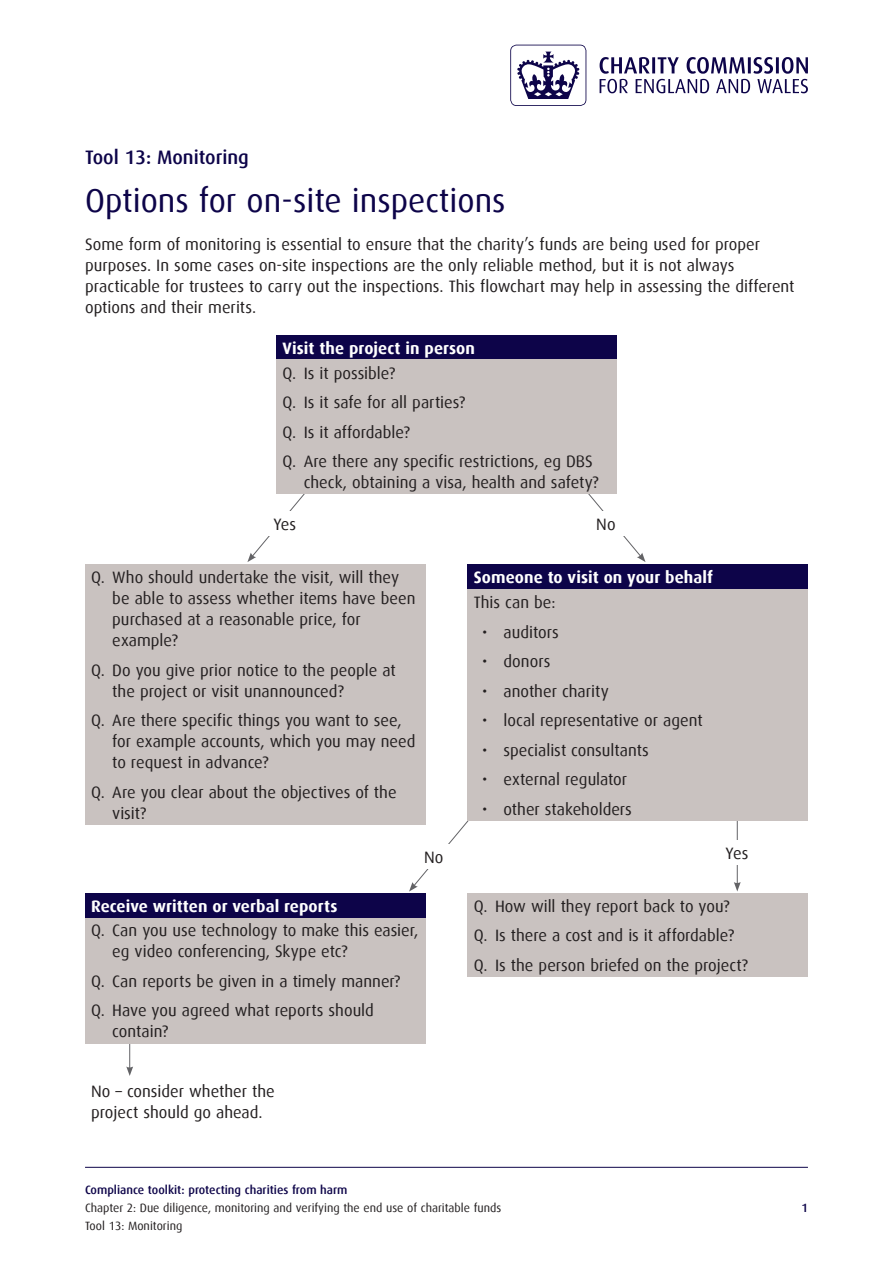
<style>
.page{position:relative;width:893px;height:1263px;background:#fff}
.page>*{position:absolute;margin:0;border:0;box-sizing:border-box;transform-origin:0 0}
.t1{font:33px "Dax";color:#0d0449}
.t2{font:500 19.5px "Dax";color:#0d0449}
.t3{font:16.5px/21px "Dax";color:#231f20}
.t4{font:700 16.5px "Dax";letter-spacing:.005em;color:#fff}
.t5{font:12px/18px "Dax";color:#231f20}
.t6{font:500 12px "Dax";color:#0d0449}
</style>
<div class="page">
<hr style="left:85px;top:1167px;width:723px;height:1px;background:#0d0449">
<svg style="left:510px;top:45px;width:76px;height:61px"></svg>
<svg style="left:600px;top:57px;width:208px;height:36px"></svg>
<hr style="left:129px;top:1039px;width:1px;height:30px;background:#636366">
<svg style="left:126px;top:1066px;width:7px;height:10px"></svg>
<svg style="left:409px;top:806px;width:60px;height:85px"></svg>
<hr style="left:737px;top:807px;width:1px;height:77px;background:#636366">
<svg style="left:734px;top:882px;width:7px;height:9px"></svg>
<svg style="left:588px;top:494px;width:58px;height:68px"></svg>
<svg style="left:247px;top:494px;width:58px;height:68px"></svg>
<div style="left:276px;top:335px;width:341px;height:25px;background:#0d0449"></div>
<div style="left:276px;top:360px;width:341px;height:134px;background:#c9c2c0"></div>
<div style="left:85px;top:892px;width:340px;height:25px;background:#0d0449"></div>
<div style="left:85px;top:917px;width:340px;height:126px;background:#c9c2c0"></div>
<div style="left:468px;top:564px;width:340px;height:25px;background:#0d0449"></div>
<div style="left:468px;top:589px;width:340px;height:232px;background:#c9c2c0"></div>
<div style="left:85px;top:564px;width:340px;height:261px;background:#c9c2c0"></div>
<div style="left:468px;top:892px;width:340px;height:84px;background:#c9c2c0"></div>
<div style="left:264px;top:511px;width:42px;height:25px;background:#fff"></div>
<div style="left:412px;top:843px;width:43px;height:25px;background:#fff"></div>
<div style="left:585px;top:511px;width:42px;height:25px;background:#fff"></div>
<div style="left:716px;top:840px;width:42px;height:25px;background:#fff"></div>
<p class="t2" style="left:85px;top:146px;width:165px">Tool 13: Monitoring</p>
<h1 class="t1" style="left:85px;top:182px;width:422px">Options for on-site inspections</h1>
<p class="t3" style="left:85px;top:234px;width:711px">Some form of monitoring is essential to ensure that the charity’s funds are being used for proper purposes. In some cases on-site inspections are the only reliable method, but it is not always practicable for trustees to carry out the inspections. This flowchart may help in assessing the different options and their merits.</p>
<p class="t4" style="left:282px;top:339px;width:194px">Visit the project in person</p>
<p class="t3" style="left:282px;top:358px;width:312px;line-height:29.5px">Q. Is it possible?<br>Q. Is it safe for all parties?<br>Q. Is it affordable?<br>Q. Are there any specific restrictions, eg DBS</p>
<p class="t3" style="left:304px;top:472px;width:296px">check, obtaining a visa, health and safety?</p>
<p class="t3" style="left:274px;top:514px;width:24px">Yes</p>
<p class="t3" style="left:112px;top:567px;width:305px;text-indent:-21px">Q. Who should undertake the visit, will they be able to assess whether items have been purchased at a reasonable price, for example?</p>
<p class="t3" style="left:112px;top:660px;width:285px;text-indent:-21px">Q. Do you give prior notice to the people at the project or visit unannounced?</p>
<p class="t3" style="left:112px;top:710px;width:305px;text-indent:-21px">Q. Are there specific things you want to see, for example accounts, which you may need to request in advance?</p>
<p class="t3" style="left:112px;top:782px;width:286px;text-indent:-21px">Q. Are you clear about the objectives of the visit?</p>
<p class="t3" style="left:424px;top:846px;width:21px">No</p>
<p class="t4" style="left:91px;top:896px;width:248px">Receive written or verbal reports</p>
<p class="t3" style="left:112px;top:920px;width:308px;text-indent:-21px">Q. Can you use technology to make this easier, eg video conferencing, Skype etc?</p>
<p class="t3" style="left:91px;top:967px;width:311px;line-height:29.5px">Q. Can reports be given in a timely manner?<br>Q. Have you agreed what reports should</p>
<p class="t3" style="left:112px;top:1021px;width:57px">contain?</p>
<p class="t3" style="left:91px;top:1081px;width:185px">No – consider whether the project should go ahead.</p>
<p class="t3" style="left:596px;top:514px;width:21px">No</p>
<p class="t4" style="left:474px;top:568px;width:241px">Someone to visit on your behalf</p>
<p class="t3" style="left:474px;top:592px;width:83px">This can be:</p>
<p class="t3" style="left:482px;top:622px;width:78px">• auditors</p>
<p class="t3" style="left:482px;top:651px;width:70px">• donors</p>
<p class="t3" style="left:482px;top:681px;width:128px">• another charity</p>
<p class="t3" style="left:482px;top:710px;width:222px">• local representative or agent</p>
<p class="t3" style="left:482px;top:740px;width:168px">• specialist consultants</p>
<p class="t3" style="left:482px;top:769px;width:147px">• external regulator</p>
<p class="t3" style="left:482px;top:799px;width:151px">• other stakeholders</p>
<p class="t3" style="left:726px;top:843px;width:24px">Yes</p>
<p class="t3" style="left:474px;top:891px;width:276px;line-height:29.5px">Q. How will they report back to you?<br>Q. Is there a cost and is it affordable?<br>Q. Is the person briefed on the project?</p>
<p class="t6" style="left:85px;top:1183px;width:264px">Compliance toolkit: protecting charities from harm</p>
<p class="t5" style="left:85px;top:1199px;width:418px">Chapter 2: Due diligence, monitoring and verifying the end use of charitable funds<br>Tool 13: Monitoring</p>
<p class="t6" style="left:801px;top:1201px;width:8px">1</p>
</div>
